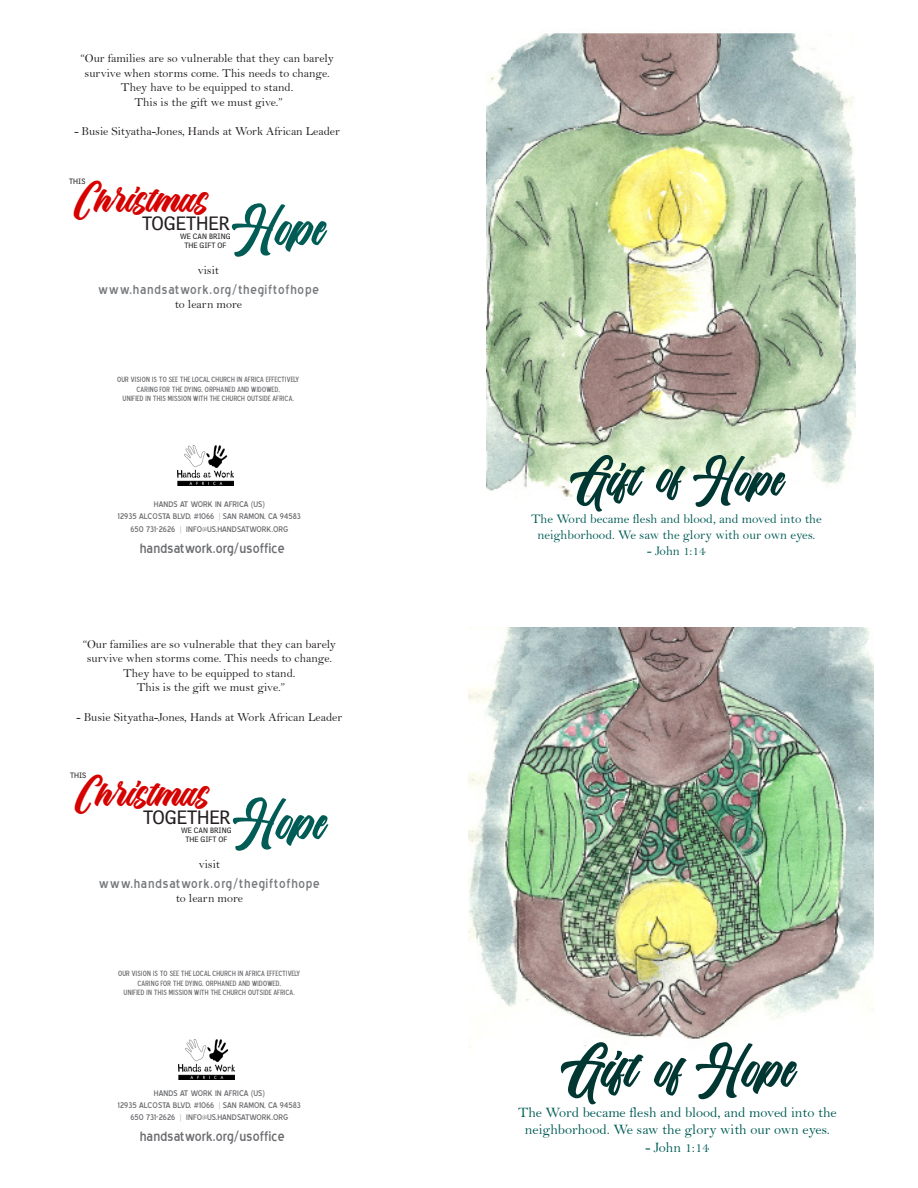
<style>
.page{position:relative;width:918px;height:1188px;background:#fff}
.page>*{position:absolute;margin:0;border:0;box-sizing:border-box;transform-origin:0 0}
.t1{font:57.6px "The Anthelope";color:#003733}
.t2{font:54px "The Anthelope";color:#005c55}
.t3{font:52.5px "The Anthelope";color:#003733}
.t4{font:40.5px "The Anthelope";color:#d50200}
.t5{font:20.25px "Bell Centennial Sub Caption";color:#231f20}
.t6{font:17.1px "Blue Highway";letter-spacing:.01em;color:#6c6d70}
.t7{font:16.2px "Blue Highway";letter-spacing:.05em;color:#76787b}
.t8{font:14.4px "Bell";color:#005c55}
.t9{font:13.05px "Bell";color:#005c55}
.t10{font:12.15px/14.5px "Bell";color:#231f20;text-align:center}
.t11{font:10.35px/12.5px "Blue Highway";color:#6c6d70;text-align:center}
.t12{font:8.1px "Bell Centennial Sub Caption";color:#231f20}
.t13{font:7.5px/9px "Blue Highway D Type";letter-spacing:.01em;color:#6c6d70;text-align:center}
</style>
<div class="page">
<img style="left:486px;top:33px;width:369px;height:465px">
<img style="left:177px;top:446px;width:56px;height:39px">
<img style="left:469px;top:628px;width:405px;height:419px">
<img style="left:178px;top:1040px;width:56px;height:39px">
<p class="t10" style="left:81px;top:51px;width:255px">“Our families are so vulnerable that they can barely survive when storms come. This needs to change.</p>
<p class="t10" style="left:121px;top:80px;width:174px">They have to be equipped to stand.</p>
<p class="t10" style="left:135px;top:95px;width:150px">This is the gift we must give.”</p>
<p class="t10" style="left:74px;top:124px;width:267px">- Busie Sityatha-Jones, Hands at Work African Leader</p>
<p class="t12" style="left:69px;top:177px;width:18px">THIS</p>
<p class="t4" style="left:73px;top:174px;width:137px">Christmas</p>
<p class="t2" style="left:231px;top:195px;width:95px">Hope</p>
<p class="t5" style="left:142px;top:211px;width:89px">TOGETHER</p>
<p class="t12" style="left:180px;top:231px;width:52px">WE CAN BRING</p>
<p class="t12" style="left:185px;top:241px;width:43px">THE GIFT OF</p>
<p class="t10" style="left:198px;top:263px;width:23px">visit</p>
<p class="t7" style="left:98px;top:283px;width:222px">www.handsatwork.org/thegiftofhope</p>
<p class="t10" style="left:175px;top:297px;width:69px">to learn more</p>
<p class="t13" style="left:117px;top:375px;width:183px">OUR VISION IS TO SEE THE LOCAL CHURCH IN AFRICA EFFECTIVELY<br>CARING FOR THE DYING, ORPHANED AND WIDOWED,<br>UNIFIED IN THIS MISSION WITH THE CHURCH OUTSIDE AFRICA.</p>
<p class="t11" style="left:118px;top:498px;width:184px">HANDS AT WORK IN AFRICA (US)<br>12935 ALCOSTA BLVD, #1066 | SAN RAMON, CA 94583<br>650 731-2626 | INFO@US.HANDSATWORK.ORG</p>
<p class="t6" style="left:140px;top:541px;width:147px">handsatwork.org/usoffice</p>
<p class="t10" style="left:83px;top:636px;width:255px">“Our families are so vulnerable that they can barely survive when storms come. This needs to change.</p>
<p class="t10" style="left:123px;top:666px;width:174px">They have to be equipped to stand.</p>
<p class="t10" style="left:137px;top:680px;width:150px">This is the gift we must give.”</p>
<p class="t10" style="left:77px;top:709px;width:267px">- Busie Sityatha-Jones, Hands at Work African Leader</p>
<p class="t12" style="left:70px;top:771px;width:18px">THIS</p>
<p class="t4" style="left:74px;top:768px;width:137px">Christmas</p>
<p class="t2" style="left:232px;top:789px;width:95px">Hope</p>
<p class="t5" style="left:143px;top:805px;width:89px">TOGETHER</p>
<p class="t12" style="left:181px;top:825px;width:52px">WE CAN BRING</p>
<p class="t12" style="left:186px;top:835px;width:43px">THE GIFT OF</p>
<p class="t10" style="left:199px;top:857px;width:23px">visit</p>
<p class="t7" style="left:99px;top:877px;width:222px">www.handsatwork.org/thegiftofhope</p>
<p class="t10" style="left:176px;top:891px;width:69px">to learn more</p>
<p class="t13" style="left:118px;top:969px;width:183px">OUR VISION IS TO SEE THE LOCAL CHURCH IN AFRICA EFFECTIVELY<br>CARING FOR THE DYING, ORPHANED AND WIDOWED,<br>UNIFIED IN THIS MISSION WITH THE CHURCH OUTSIDE AFRICA.</p>
<p class="t11" style="left:118px;top:1087px;width:184px">HANDS AT WORK IN AFRICA (US)<br>12935 ALCOSTA BLVD, #1066 | SAN RAMON, CA 94583<br>650 731-2626 | INFO@US.HANDSATWORK.ORG</p>
<p class="t6" style="left:140px;top:1129px;width:147px">handsatwork.org/usoffice</p>
<p class="t3" style="left:570px;top:447px;width:215px">Gift Hope</p>
<p class="t3" style="left:658px;top:443px;width:26px">of</p>
<p class="t9" style="left:531px;top:511px;width:292px">The Word became flesh and blood, and moved into the</p>
<p class="t9" style="left:538px;top:527px;width:279px">neighborhood. We saw the glory with our own eyes.</p>
<p class="t9" style="left:647px;top:543px;width:60px">- John 1:14</p>
<p class="t1" style="left:560px;top:1033px;width:236px">Gift Hope</p>
<p class="t1" style="left:657px;top:1033px;width:29px">of</p>
<p class="t8" style="left:518px;top:1104px;width:320px">The Word became flesh and blood, and moved into the</p>
<p class="t8" style="left:525px;top:1121px;width:306px">neighborhood. We saw the glory with our own eyes.</p>
<p class="t8" style="left:645px;top:1138px;width:66px">- John 1:14</p>
</div>
